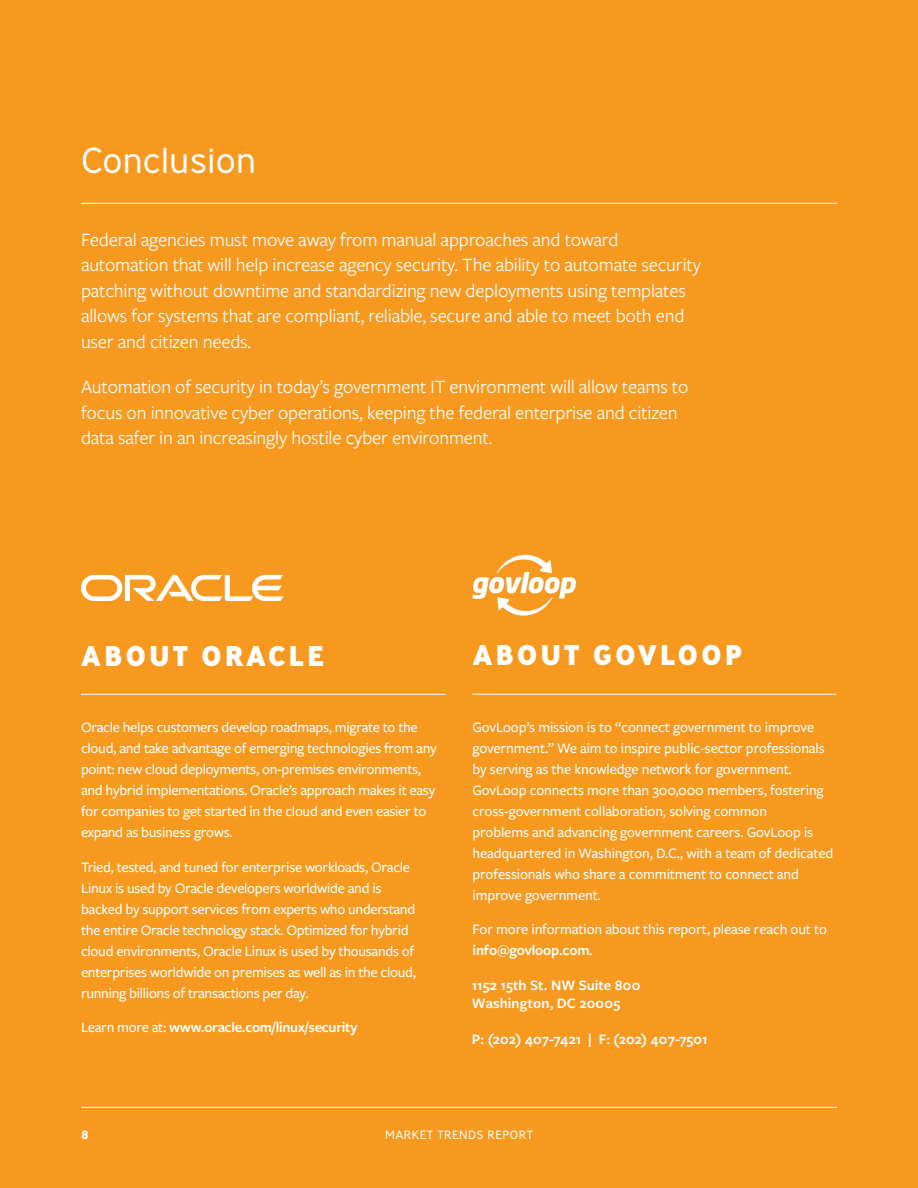
<style>
.page{position:relative;width:918px;height:1188px;background:#f8991f}
.page>*{position:absolute;margin:0;border:0;box-sizing:border-box;transform-origin:0 0}
.t1{font:300 36px "Ministry";color:#fff}
.t2{font:800 28.5px "Ministry";letter-spacing:.1em;color:#fff}
.t3{font:19.5px/25.5px "Freight Sans Pro";letter-spacing:-.01em;color:#fff}
.t4{font:500 15px/21px "Freight Sans Pro";letter-spacing:-.02em;color:#fff}
.t5{font:600 15px/18px "Freight Sans Pro";color:#fff}
.t6{font:600 15px "Freight Sans Pro";letter-spacing:-.02em;color:#fff}
.t7{font:300 12px "Ministry";letter-spacing:.04em;color:#fff}
.t8{font:700 12px "Ministry";color:#fff}
.s1{font-weight:500}
.s2{font-weight:600}
</style>
<div class="page">
<hr style="left:81px;top:694px;width:365px;height:1px;background:#fff">
<hr style="left:472px;top:694px;width:364px;height:1px;background:#fff">
<hr style="left:81px;top:1107px;width:756px;height:1px;background:#fff">
<svg style="left:472px;top:555px;width:104px;height:61px"></svg>
<hr style="left:81px;top:203px;width:756px;height:1px;background:#fff">
<svg style="left:81px;top:575px;width:202px;height:26px"></svg>
<h1 class="t1" style="left:81px;top:138px;width:177px">Conclusion</h1>
<p class="t3" style="left:81px;top:226px;width:622px">Federal agencies must move away from manual approaches and toward automation that will help increase agency security. The ability to automate security patching without downtime and standardizing new deployments using templates allows for systems that are compliant, reliable, secure and able to meet both end user and citizen needs.</p>
<h3 class="t3" style="left:81px;top:373px;width:609px">Automation of security in today’s government IT environment will allow teams to focus on innovative cyber operations, keeping the federal enterprise and citizen data safer in an increasingly hostile cyber environment.</h3>
<h2 class="t2" style="left:81px;top:637px;width:244px">ABOUT ORACLE</h2>
<h2 class="t2" style="left:472px;top:636px;width:271px">ABOUT GOVLOOP</h2>
<p class="t4" style="left:81px;top:716px;width:357px">Oracle helps customers develop roadmaps, migrate to the cloud, and take advantage of emerging technologies from any point: new cloud deployments, on-premises environments, and hybrid implementations. Oracle’s approach makes it easy for companies to get started in the cloud and even easier to expand as business grows.</p>
<p class="t4" style="left:81px;top:856px;width:337px">Tried, tested, and tuned for enterprise workloads, Oracle Linux is used by Oracle developers worldwide and is backed by support services from experts who understand the entire Oracle technology stack. Optimized for hybrid cloud environments, Oracle Linux is used by thousands of enterprises worldwide on premises as well as in the cloud, running billions of transactions per day.</p>
<p class="t6" style="left:81px;top:1017px;width:278px"><span class="s1">Learn more at:</span> www.oracle.com/linux/security</p>
<p class="t4" style="left:472px;top:716px;width:362px">GovLoop’s mission is to “connect government to improve government.” We aim to inspire public-sector professionals by serving as the knowledge network for government.<br>GovLoop connects more than 300,000 members, fostering cross-government collaboration, solving common<br>problems and advancing government careers. GovLoop is headquartered in Washington, D.C., with a team of dedicated professionals who share a commitment to connect and improve government.</p>
<p class="t4" style="left:472px;top:918px;width:356px">For more information about this report, please reach out to <span class="s2">info@govloop.com</span>.</p>
<p class="t5" style="left:472px;top:975px;width:170px">1152 15th St. NW Suite 800<br>Washington, DC 20005</p>
<p class="t5" style="left:472px;top:1029px;width:237px">P: (202) 407-7421 | F: (202) 407-7501</p>
<p class="t8" style="left:81px;top:1127px;width:9px">8</p>
<p class="t7" style="left:385px;top:1128px;width:149px">MARKET TRENDS REPORT</p>
</div>
